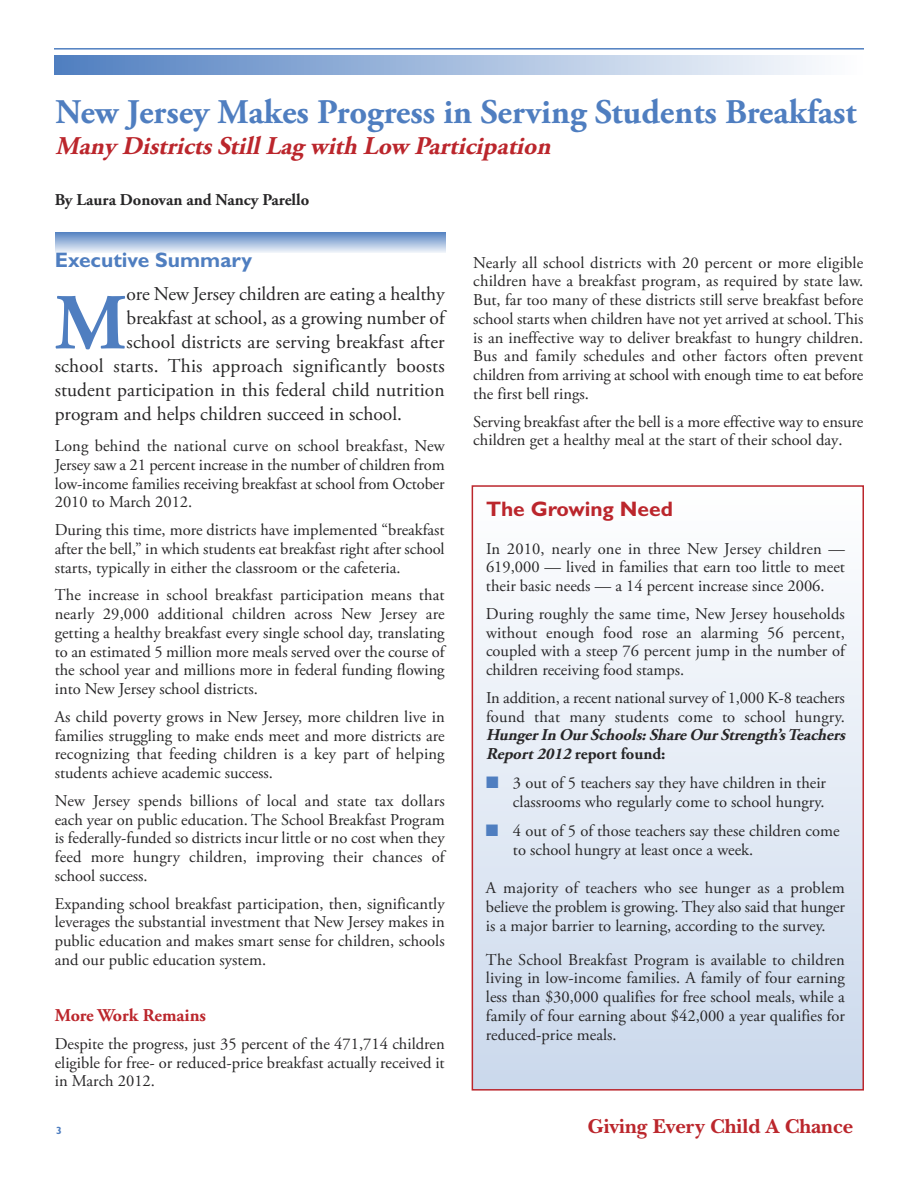
<style>
.page{position:relative;width:918px;height:1188px;background:#fff}
.page>*{position:absolute;margin:0;border:0;box-sizing:border-box;transform-origin:0 0}
.t1{font:700 79.05px "Adobe Garamond Pro";color:#4f7ec0}
.t2{font:700 34.5px "Adobe Garamond Pro";color:#4f7ec0}
.t3{font:italic 700 25.5px "Adobe Garamond Pro";color:#bb262c}
.t4{font:700 21px "New Baskerville";color:#bb262c}
.t5{font:700 21px "Gill Sans";color:#4f7ec0}
.t6{font:700 21px "Gill Sans";color:#bb262c}
.t7{font:19.5px "Adobe Garamond Pro";color:#272627}
.t8{font:700 18px "Adobe Garamond Pro";color:#bb262c}
.t9{font:16.5px/18.8px "Adobe Garamond Pro";color:#272627;text-align:justify}
.t10{font:italic 700 16.5px/18.8px "Adobe Garamond Pro";letter-spacing:-.005em;color:#272627}
.t11{font:700 16.5px "Adobe Garamond Pro";color:#272627}
.t12{font:700 10.5px "Gill Sans";color:#4f7ec0}
.s1{font-style:normal}
.s2{color:#4f7ec0}
</style>
<div class="page">
<svg style="left:55px;top:233px;width:391px;height:19px;background:#a2bbdd"></svg>
<img style="left:54px;top:56px;width:762px;height:18px">
<hr style="left:54px;top:48px;width:810px;height:2px;background:#4f7ec0">
<div style="left:473px;top:487px;width:390px;height:602px;background:linear-gradient(to bottom,#fff,#cad8ec)"></div>
<div style="left:472px;top:485px;width:392px;height:606px;border:2px solid #bb262c"></div>
<h2 class="t2" style="left:56px;top:98px;width:802px">New Jersey Makes Progress in Serving Students Breakfast</h2>
<h3 class="t3" style="left:56px;top:135px;width:502px">Many Districts Still Lag with Low Participation</h3>
<p class="t11" style="left:55px;top:193px;width:256px">By Laura Donovan and Nancy Parello</p>
<p class="t5" style="left:55px;top:252px;width:199px">Executive Summary</p>
<h1 class="t1" style="left:55px;top:292px;width:73px">M</h1>
<p class="t7" style="left:127px;top:286px;width:320px">ore New Jersey children are eating a healthy</p>
<p class="t7" style="left:127px;top:310px;width:320px">breakfast at school, as a growing number of</p>
<p class="t7" style="left:127px;top:334px;width:320px">school districts are serving breakfast after</p>
<p class="t7" style="left:55px;top:358px;width:391px">school starts. This approach significantly boosts</p>
<p class="t7" style="left:55px;top:382px;width:391px">student participation in this federal child nutrition</p>
<p class="t7" style="left:55px;top:406px;width:349px">program and helps children succeed in school.</p>
<p class="t9" style="left:55px;top:438px;width:391px">Long behind the national curve on school breakfast, New Jersey saw a 21 percent increase in the number of children from low-income families receiving breakfast at school from October 2010 to March 2012.</p>
<p class="t9" style="left:55px;top:522px;width:391px">During this time, more districts have implemented “breakfast after the bell,” in which students eat breakfast right after school starts, typically in either the classroom or the cafeteria.</p>
<p class="t9" style="left:55px;top:587px;width:391px">The increase in school breakfast participation means that nearly 29,000 additional children across New Jersey are getting a healthy breakfast every single school day, translating to an estimated 5 million more meals served over the course of the school year and millions more in federal funding flowing into New Jersey school districts.</p>
<p class="t9" style="left:55px;top:709px;width:391px">As child poverty grows in New Jersey, more children live in families struggling to make ends meet and more districts are recognizing that feeding children is a key part of helping students achieve academic success.</p>
<p class="t9" style="left:55px;top:793px;width:391px">New Jersey spends billions of local and state tax dollars each year on public education. The School Breakfast Program is federally-funded so districts incur little or no cost when they feed more hungry children, improving their chances of school success.</p>
<p class="t9" style="left:55px;top:895px;width:391px">Expanding school breakfast participation, then, significantly leverages the substantial investment that New Jersey makes in public education and makes smart sense for children, schools and our public education system.</p>
<p class="t8" style="left:55px;top:1008px;width:153px">More Work Remains</p>
<p class="t9" style="left:55px;top:1036px;width:391px">Despite the progress, just 35 percent of the 471,714 children eligible for free- or reduced-price breakfast actually received it in March 2012.</p>
<p class="t9" style="left:473px;top:254px;width:392px">Nearly all school districts with 20 percent or more eligible children have a breakfast program, as required by state law.<br>But, far too many of these districts still serve breakfast before school starts when children have not yet arrived at school. This is an ineffective way to deliver breakfast to hungry children.<br>Bus and family schedules and other factors often prevent children from arriving at school with enough time to eat before the first bell rings.</p>
<p class="t9" style="left:473px;top:413px;width:392px">Serving breakfast after the bell is a more effective way to ensure children get a healthy meal at the start of their school day.</p>
<p class="t6" style="left:486px;top:501px;width:188px">The Growing Need</p>
<p class="t9" style="left:486px;top:541px;width:360px">In 2010, nearly one in three New Jersey children — 619,000 — lived in families that earn too little to meet their basic needs — a 14 percent increase since 2006.</p>
<p class="t9" style="left:486px;top:606px;width:360px">During roughly the same time, New Jersey households without enough food rose an alarming 56 percent, coupled with a steep 76 percent jump in the number of children receiving food stamps.</p>
<p class="t9" style="left:486px;top:690px;width:360px">In addition, a recent national survey of 1,000 K-8 teachers found that many students come to school hungry.</p>
<p class="t10" style="left:486px;top:727px;width:364px">Hunger In Our Schools: Share Our Strength’s Teachers<br>Report2012<span class="s1">report found:</span></p>
<p class="t9" style="left:486px;top:774px;width:342px;line-height:19.5px;text-align:right"><span class="s2">■</span> 3 out of 5 teachers say they have children in their classrooms who regularly come to school hungry.</p>
<p class="t9" style="left:513px;top:822px;width:328px;line-height:19.5px;text-indent:-27px"><span class="s2">■</span> 4 out of 5 of those teachers say these children come to school hungry at least once a week.</p>
<p class="t9" style="left:486px;top:880px;width:360px">A majority of teachers who see hunger as a problem believe the problem is growing. They also said that hunger is a major barrier to learning, according to the survey.</p>
<p class="t9" style="left:486px;top:952px;width:360px">The School Breakfast Program is available to children living in low-income families. A family of four earning less than $30,000 qualifies for free school meals, while a family of four earning about $42,000 a year qualifies for reduced-price meals.</p>
<p class="t12" style="left:56px;top:1126px;width:7px">3</p>
<p class="t4" style="left:587px;top:1114px;width:267px">Giving Every Child A Chance</p>
</div>
